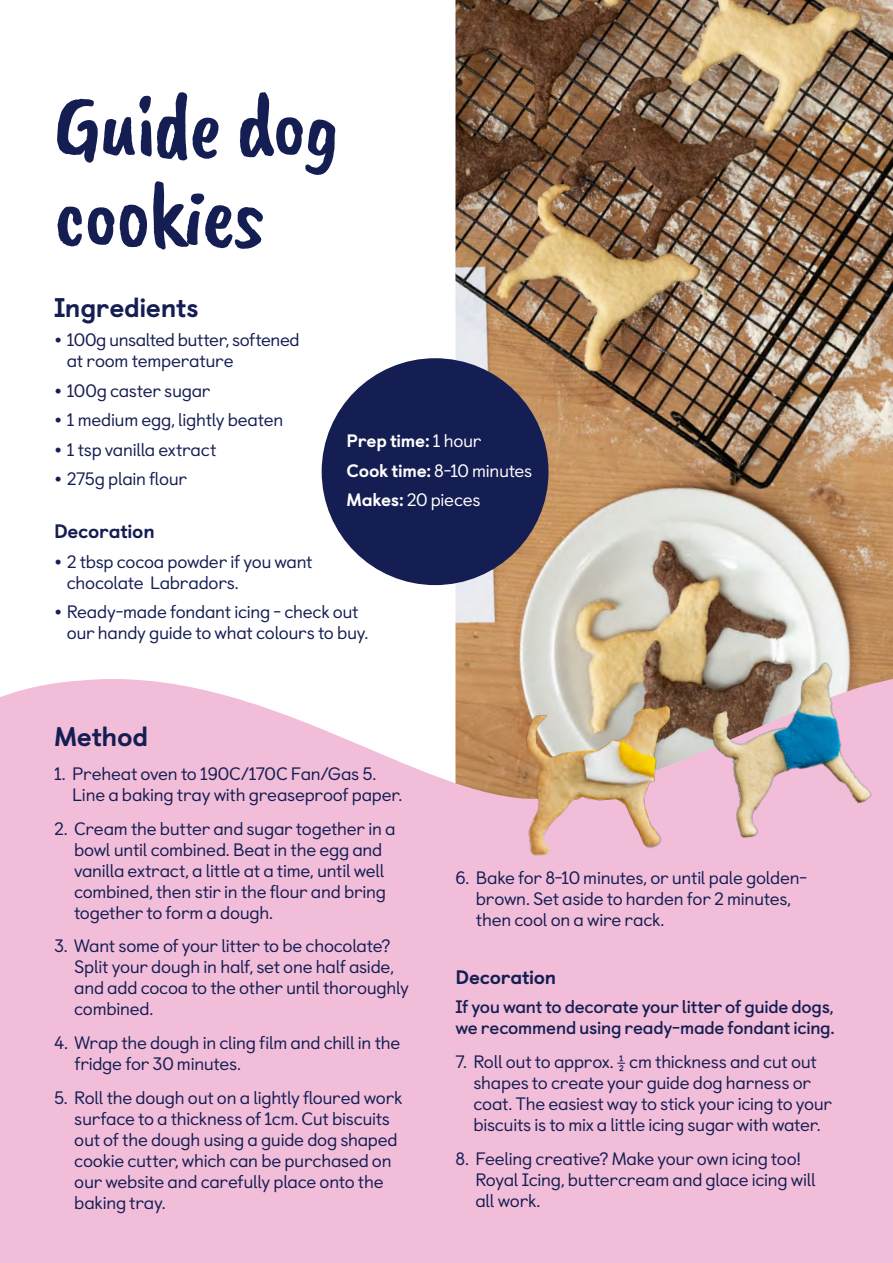
<style>
.page{position:relative;width:893px;height:1263px;background:#fff}
.page>*{position:absolute;margin:0;border:0;box-sizing:border-box;transform-origin:0 0}
.Caveat_Brush_Inky{font:90px/90px "Caveat Brush";letter-spacing:-.03em;color:#151e53}
.Method___Ingedients_Title{font:800 27px "Castledown";letter-spacing:-.015em;color:#151e53}
.sub_categories{font:800 19.5px "Castledown";letter-spacing:-.015em;color:#151e53}
.Method_Paragraph{font:18px/21px "Castledown";letter-spacing:-.015em;color:#151e53}
.bullet{font:18px/21px "Castledown";letter-spacing:-.015em;color:#151e53}
.Method_Paragraph-2{font:700 18px/21px "Castledown";letter-spacing:-.015em;color:#151e53}
.Prep_time_instuctions{font:18px "Castledown";letter-spacing:-.02em;color:#fff}
.Prep_time_instuctions-2{font:800 18px "Castledown";letter-spacing:-.015em;color:#fff}
.s1{font-size:25.5px}
.s2{font-weight:400}
.s3{font-weight:800}
</style>
<div class="page">
<img style="left:455px;top:0;width:438px;height:663px">
<div style="left:322px;top:358px;width:226px;height:227px;background:#151e53;border-radius:50%"></div>
<div style="left:0;top:663px;width:893px;height:600px;background:#f1bdd9"></div>
<img style="left:507px;top:663px;width:211px;height:230px">
<img style="left:677px;top:634px;width:216px;height:230px">
<h2 class="Caveat_Brush_Inky" style="left:54px;top:82px;width:287px">Guide dog cookies</h2>
<h3 class="Method___Ingedients_Title" style="left:54px;top:285px;width:146px">Ingredients</h3>
<p class="bullet" style="left:67px;top:328px;width:234px;text-indent:-13px"><span class="s1">•</span> 100g unsalted butter, softened at room temperature</p>
<p class="bullet" style="left:54px;top:378px;width:158px"><span class="s1">•</span> 100g caster sugar</p>
<p class="bullet" style="left:54px;top:408px;width:231px"><span class="s1">•</span> 1 medium egg, lightly beaten</p>
<p class="bullet" style="left:54px;top:437px;width:164px"><span class="s1">•</span> 1 tsp vanilla extract</p>
<p class="bullet" style="left:54px;top:467px;width:135px"><span class="s1">•</span> 275g plain flour</p>
<h4 class="sub_categories" style="left:54px;top:515px;width:102px">Decoration</h4>
<p class="bullet" style="left:67px;top:549px;width:247px;text-indent:-13px"><span class="s1">•</span> 2 tbsp cocoa powder if you want chocolate Labradors.</p>
<p class="bullet" style="left:67px;top:600px;width:303px;text-indent:-13px"><span class="s1">•</span> Ready-made fondant icing - check out our handy guide to what colours to buy.</p>
<p class="Prep_time_instuctions-2" style="left:346px;top:426px;width:136px">Prep time: <span class="s2">1 hour</span></p>
<p class="Prep_time_instuctions" style="left:346px;top:457px;width:187px"><span class="s3">Cook time:</span> 8-10 minutes</p>
<p class="Prep_time_instuctions" style="left:346px;top:486px;width:136px"><span class="s3">Makes:</span> 20 pieces</p>
<h3 class="Method___Ingedients_Title" style="left:54px;top:714px;width:96px">Method</h3>
<p class="Method_Paragraph" style="left:72px;top:761px;width:332px;text-indent:-18px">1. Preheat oven to 190C/170C Fan/Gas 5.<br>Line a baking tray with greaseproof paper.</p>
<p class="Method_Paragraph" style="left:74px;top:816px;width:323px;text-indent:-20px">2. Cream the butter and sugar together in a bowl until combined. Beat in the egg and vanilla extract, a little at a time, until well combined, then stir in the flour and bring together to form a dough.</p>
<p class="Method_Paragraph" style="left:74px;top:934px;width:336px;text-indent:-20px">3. Want some of your litter to be chocolate?<br>Split your dough in half, set one half aside, and add cocoa to the other until thoroughly combined.</p>
<p class="Method_Paragraph" style="left:74px;top:1031px;width:327px;text-indent:-20px">4. Wrap the dough in cling film and chill in the fridge for 30 minutes.</p>
<p class="Method_Paragraph" style="left:74px;top:1085px;width:330px;text-indent:-20px">5. Roll the dough out on a lightly floured work surface to a thickness of 1cm. Cut biscuits out of the dough using a guide dog shaped cookie cutter, which can be purchased on our website and carefully place onto the baking tray.</p>
<p class="Method_Paragraph" style="left:476px;top:866px;width:333px;text-indent:-20px">6. Bake for 8-10 minutes, or until pale golden&shy;brown. Set aside to harden for 2 minutes, then cool on a wire rack.</p>
<h4 class="sub_categories" style="left:455px;top:961px;width:102px">Decoration</h4>
<p class="Method_Paragraph-2" style="left:455px;top:995px;width:381px">If you want to decorate your litter of guide dogs, we recommend using ready-made fondant icing.</p>
<p class="Method_Paragraph" style="left:473px;top:1050px;width:360px;text-indent:-18px">7. Roll out to approx. ½ cm thickness and cut out shapes to create your guide dog harness or coat. The easiest way to stick your icing to your biscuits is to mix a little icing sugar with water.</p>
<p class="Method_Paragraph" style="left:475px;top:1146px;width:342px;text-indent:-20px">8. Feeling creative? Make your own icing too!<br>Royal Icing, buttercream and glace icing will all work.</p>
</div>
